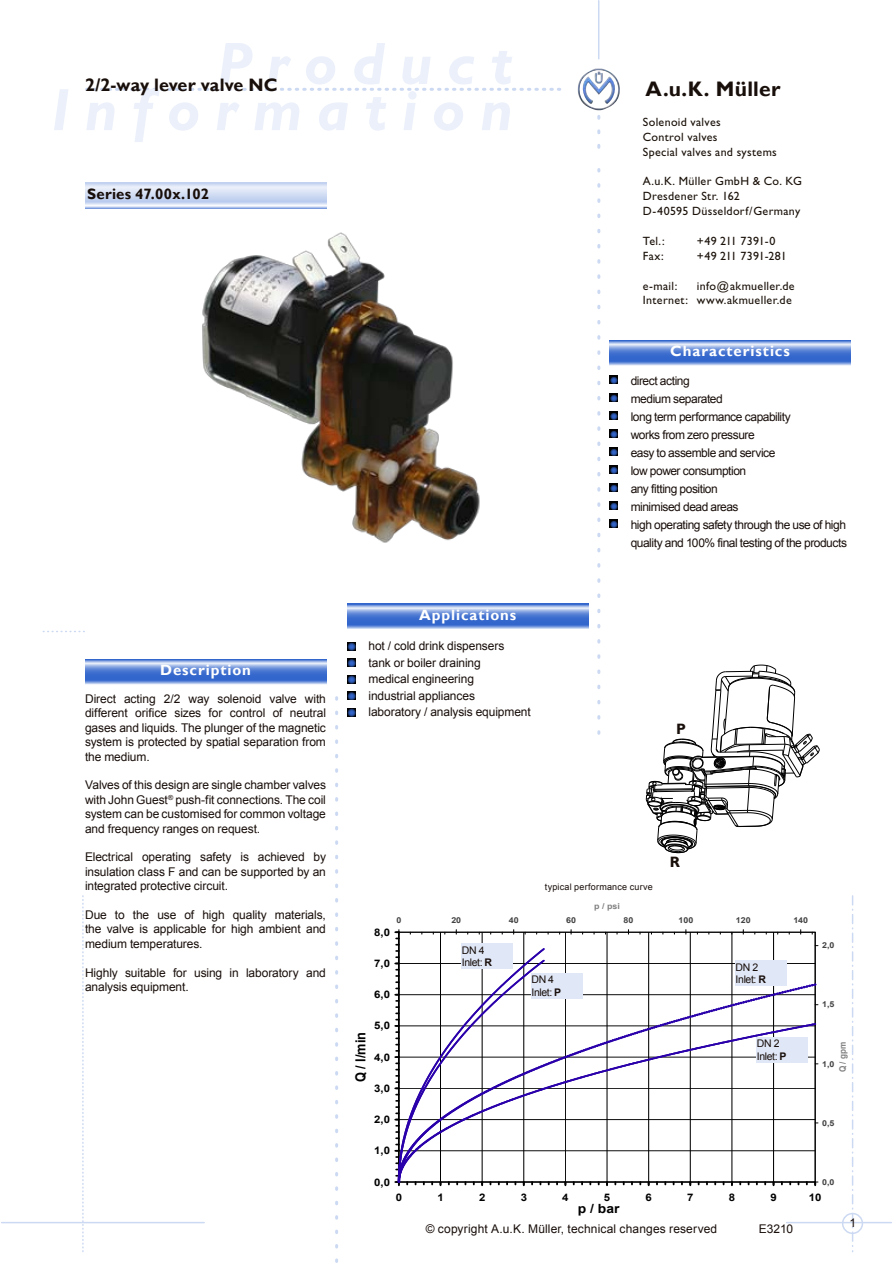
<style>
.page{position:relative;width:893px;height:1263px;background:#fff}
.page>*{position:absolute;margin:0;border:0;box-sizing:border-box;transform-origin:0 0}
.D30_IV_Content{font:700 21px "Gill Sans";letter-spacing:.01em;color:#180e0a}
.E11_BlackHeadTitel{font:700 18px "Gill Sans";color:#180e0a}
.E12_BlueBox{font:700 15px "Gill Sans";letter-spacing:.065em;color:#fff}
.E32_IV_Content{font:700 15px "Gill Sans";letter-spacing:.015em;color:#180e0a}
.F32_IV_Content{font:700 15px "Gill Sans";color:#180e0a}
.CURV_01{font:700 13.95px "Arial";color:#000;scale:.92 1}
.CURV_01-2{font:700 12.75px "Arial";color:#000;scale:1.09 1}
.E00_Beschreibung{font:12px/14.4px "Arial";letter-spacing:-.01em;color:#180e0a;text-align:justify}
.E02_Eigenschaften{font:12px/18px "Arial";letter-spacing:-.04em;color:#180e0a}
.t1{font:12px/14.9px "Gill Sans";letter-spacing:.025em;color:#1b120a}
.E01_Anwendungen{font:12px "Arial";letter-spacing:-.01em;color:#180e0a}
.E00_Beschreibung-2{font:12px "Arial";letter-spacing:.01em;color:#180e0a}
.t2{font:12px "Gill Sans";color:#1b120a}
.t3{font:12px "Gill Sans";letter-spacing:-.005em;color:#1b120a}
.D03_SP2_TDat_WStoff{font:10.5px/12.6px "Arial";letter-spacing:-.035em;color:#180e0a}
.CURV_01-3{font:700 10.35px "Arial";color:#000;scale:1.09 1}
.E04_Optionen{font:9px "Arial";letter-spacing:.02em;color:#180e0a}
.CURV_01-4{font:700 8.85px "Arial";color:#808080;scale:.92 1}
.CURV_01-5{font:700 8.1px "Arial";color:#424242;scale:1.09 1}
.CURV_01-6{font:700 8.1px "Arial";color:#808080;scale:1.09 1}
.s1{font-weight:700}
</style>
<div class="page">
<hr style="left:787px;top:1222px;width:104px;height:1px;background:#ccd9f2">
<svg style="left:82px;top:896px;width:2px;height:355px"></svg>
<svg style="left:87px;top:88px;width:473px;height:3px"></svg>
<hr style="left:598px;top:1px;width:1px;height:58px;background:#ccd9f2">
<svg style="left:852px;top:896px;width:1px;height:355px"></svg>
<hr style="left:2px;top:1222px;width:202px;height:1px;background:#ccd9f2">
<svg style="left:43px;top:631px;width:41px;height:1px"></svg>
<svg style="left:335px;top:698px;width:3px;height:563px"></svg>
<svg style="left:597px;top:169px;width:3px;height:564px"></svg>
<img style="left:577px;top:69px;width:43px;height:42px">
<div style="left:842px;top:1213px;width:21px;height:21px;border:2px solid #ccd9f2;border-radius:50%"></div>
<svg style="left:597px;top:116px;width:3px;height:31px"></svg>
<img style="left:202px;top:232px;width:278px;height:311px">
<svg style="left:645px;top:664px;width:175px;height:190px"></svg>
<svg style="left:395px;top:930px;width:423px;height:255px"></svg>
<svg style="left:85px;top:659px;width:241px;height:26px;background:#6f93db"></svg>
<svg style="left:347px;top:604px;width:241px;height:25px;background:#6c91da"></svg>
<svg style="left:609px;top:340px;width:241px;height:26px;background:#6e92da"></svg>
<svg style="left:347px;top:642px;width:8px;height:8px"></svg>
<svg style="left:347px;top:659px;width:8px;height:8px"></svg>
<svg style="left:347px;top:675px;width:8px;height:8px"></svg>
<svg style="left:347px;top:692px;width:8px;height:8px"></svg>
<svg style="left:347px;top:708px;width:8px;height:8px"></svg>
<svg style="left:609px;top:376px;width:8px;height:8px"></svg>
<svg style="left:609px;top:394px;width:8px;height:8px"></svg>
<svg style="left:609px;top:412px;width:8px;height:8px"></svg>
<svg style="left:609px;top:430px;width:8px;height:8px"></svg>
<svg style="left:609px;top:448px;width:8px;height:8px"></svg>
<svg style="left:609px;top:466px;width:8px;height:8px"></svg>
<svg style="left:609px;top:484px;width:8px;height:8px"></svg>
<svg style="left:609px;top:502px;width:8px;height:8px"></svg>
<svg style="left:609px;top:520px;width:8px;height:8px"></svg>
<svg style="left:85px;top:183px;width:241px;height:25px;background:#d3def4"></svg>
<div style="left:462px;top:943px;width:51px;height:26px;background:#e0e8f7"></div>
<div style="left:531px;top:973px;width:52px;height:26px;background:#e0e8f7"></div>
<div style="left:736px;top:960px;width:51px;height:26px;background:#e0e8f7"></div>
<div style="left:757px;top:1037px;width:51px;height:25px;background:#e0e8f7"></div>
<p class="E11_BlackHeadTitel" style="left:85px;top:74px;width:194px">2/2-way lever valve NC</p>
<p class="E32_IV_Content" style="left:87px;top:185px;width:123px">Series 47.00x.102</p>
<p class="E12_BlueBox" style="left:160px;top:661px;width:92px">Description</p>
<p class="E00_Beschreibung" style="left:85px;top:692px;width:242px">Direct acting 2/2 way solenoid valve with different orifice sizes for control of neutral gases and liquids. The plunger of the magnetic system is protected by spatial separation from the medium.</p>
<p class="E00_Beschreibung" style="left:85px;top:778px;width:242px">Valves of this design are single chamber valves with John Guest<sup>®</sup> push-fit connections. The coil system can be customised for common voltage and frequency ranges on request.</p>
<p class="E00_Beschreibung" style="left:85px;top:850px;width:242px">Electrical operating safety is achieved by insulation class F and can be supported by an integrated protective circuit.</p>
<p class="E00_Beschreibung" style="left:85px;top:908px;width:242px">Due to the use of high quality materials, the valve is applicable for high ambient and medium temperatures.</p>
<p class="E00_Beschreibung" style="left:85px;top:965px;width:242px">Highly suitable for using in laboratory and analysis equipment.</p>
<p class="D30_IV_Content" style="left:645px;top:76px;width:136px">A.u.K. Müller</p>
<p class="t1" style="left:643px;top:115px;width:136px">Solenoid valves<br>Control valves<br>Special valves and systems</p>
<p class="t1" style="left:643px;top:174px;width:161px">A.u.K. Müller GmbH &amp; Co. KG<br>Dresdener Str. 162<br>D-40595 Düsseldorf/Germany</p>
<p class="t1" style="left:643px;top:234px;width:23px">Tel.:</p>
<p class="t3" style="left:697px;top:234px;width:80px">+49 211 7391-0</p>
<p class="t1" style="left:643px;top:248px;width:23px">Fax:</p>
<p class="t2" style="left:697px;top:249px;width:91px">+49 211 7391-281</p>
<p class="t1" style="left:643px;top:278px;width:36px">e-mail:</p>
<p class="t1" style="left:643px;top:278px;width:153px;text-align:right">info@akmueller.de<br>Internet: www.akmueller.de</p>
<p class="E12_BlueBox" style="left:670px;top:342px;width:121px">Characteristics</p>
<p class="E12_BlueBox" style="left:419px;top:606px;width:99px">Applications</p>
<p class="E01_Anwendungen" style="left:369px;top:638px;width:137px">hot / cold drink dispensers</p>
<p class="E01_Anwendungen" style="left:369px;top:655px;width:114px">tank or boiler draining</p>
<p class="E01_Anwendungen" style="left:369px;top:671px;width:107px">medical engineering</p>
<p class="E01_Anwendungen" style="left:369px;top:688px;width:108px">industrial appliances</p>
<p class="E01_Anwendungen" style="left:369px;top:704px;width:164px">laboratory / analysis equipment</p>
<p class="E02_Eigenschaften" style="left:631px;top:371px;width:60px">direct acting</p>
<p class="E02_Eigenschaften" style="left:631px;top:389px;width:93px">medium separated</p>
<p class="E02_Eigenschaften" style="left:631px;top:407px;width:162px">long term performance capability</p>
<p class="E02_Eigenschaften" style="left:631px;top:425px;width:125px">works from zero pressure</p>
<p class="E02_Eigenschaften" style="left:631px;top:443px;width:146px">easy to assemble and service</p>
<p class="E02_Eigenschaften" style="left:631px;top:461px;width:117px">low power consumption</p>
<p class="E02_Eigenschaften" style="left:631px;top:479px;width:89px">any fitting position</p>
<p class="E02_Eigenschaften" style="left:631px;top:497px;width:109px">minimised dead areas</p>
<p class="E02_Eigenschaften" style="left:631px;top:515px;width:218px">high operating safety through the use of high quality and 100% final testing of the products</p>
<p class="F32_IV_Content" style="left:676px;top:720px;width:11px">P</p>
<p class="E04_Optionen" style="left:545px;top:881px;width:109px">typical performance curve</p>
<p class="CURV_01-6" style="left:594px;top:901px;width:25px">p / psi</p>
<p class="F32_IV_Content" style="left:670px;top:853px;width:12px">R</p>
<p class="CURV_01-5" style="left:396px;top:915px;width:6px">0</p>
<p class="CURV_01-5" style="left:451px;top:915px;width:11px">20</p>
<p class="CURV_01-5" style="left:509px;top:915px;width:11px">40</p>
<p class="CURV_01-5" style="left:566px;top:915px;width:11px">60</p>
<p class="CURV_01-5" style="left:624px;top:915px;width:11px">80</p>
<p class="CURV_01-5" style="left:678px;top:915px;width:15px">100</p>
<p class="CURV_01-5" style="left:736px;top:915px;width:15px">120</p>
<p class="CURV_01-5" style="left:793px;top:915px;width:15px">140</p>
<p class="CURV_01-3" style="left:374px;top:925px;width:16px">8,0</p>
<p class="CURV_01-3" style="left:374px;top:956px;width:16px">7,0</p>
<p class="CURV_01-3" style="left:374px;top:988px;width:16px">6,0</p>
<p class="CURV_01-3" style="left:374px;top:1019px;width:16px">5,0</p>
<p class="CURV_01" style="left:351px;top:1082px;width:56px;rotate:-90deg">Q / l/min</p>
<p class="CURV_01-3" style="left:374px;top:1050px;width:16px">4,0</p>
<p class="CURV_01-3" style="left:374px;top:1081px;width:16px">3,0</p>
<p class="CURV_01-3" style="left:374px;top:1113px;width:16px">2,0</p>
<p class="CURV_01-3" style="left:374px;top:1144px;width:16px">1,0</p>
<p class="CURV_01-3" style="left:374px;top:1175px;width:16px">0,0</p>
<p class="D03_SP2_TDat_WStoff" style="left:462px;top:944px;width:32px">DN 4<br>Inlet: <span class="s1">R</span></p>
<p class="D03_SP2_TDat_WStoff" style="left:531px;top:973px;width:31px">DN 4<br>Inlet: <span class="s1">P</span></p>
<p class="D03_SP2_TDat_WStoff" style="left:736px;top:961px;width:32px">DN 2<br>Inlet: <span class="s1">R</span></p>
<p class="D03_SP2_TDat_WStoff" style="left:757px;top:1037px;width:31px">DN 2<br>Inlet: <span class="s1">P</span></p>
<p class="CURV_01-5" style="left:822px;top:940px;width:13px">2,0</p>
<p class="CURV_01-5" style="left:822px;top:999px;width:13px">1,5</p>
<p class="CURV_01-4" style="left:837px;top:1072px;width:34px;rotate:-90deg">Q / gpm</p>
<p class="CURV_01-5" style="left:822px;top:1058px;width:13px">1,0</p>
<p class="CURV_01-5" style="left:822px;top:1117px;width:13px">0,5</p>
<p class="CURV_01-5" style="left:822px;top:1176px;width:13px">0,0</p>
<p class="CURV_01-3" style="left:396px;top:1190px;width:7px">0</p>
<p class="CURV_01-3" style="left:437px;top:1190px;width:7px">1</p>
<p class="CURV_01-3" style="left:479px;top:1190px;width:7px">2</p>
<p class="CURV_01-3" style="left:521px;top:1190px;width:7px">3</p>
<p class="CURV_01-3" style="left:562px;top:1190px;width:7px">4</p>
<p class="CURV_01-3" style="left:604px;top:1190px;width:7px">5</p>
<p class="CURV_01-3" style="left:646px;top:1190px;width:7px">6</p>
<p class="CURV_01-3" style="left:687px;top:1190px;width:7px">7</p>
<p class="CURV_01-3" style="left:729px;top:1190px;width:7px">8</p>
<p class="CURV_01-3" style="left:770px;top:1190px;width:7px">9</p>
<p class="CURV_01-3" style="left:809px;top:1190px;width:13px">10</p>
<p class="CURV_01-2" style="left:578px;top:1200px;width:40px">p / bar</p>
<p class="E00_Beschreibung-2" style="left:426px;top:1221px;width:293px">© copyright A.u.K. Müller, technical changes reserved</p>
<p class="E00_Beschreibung" style="left:759px;top:1222px;width:36px">E3210</p>
<p class="E00_Beschreibung" style="left:849px;top:1215px;width:8px">1</p>
</div>
